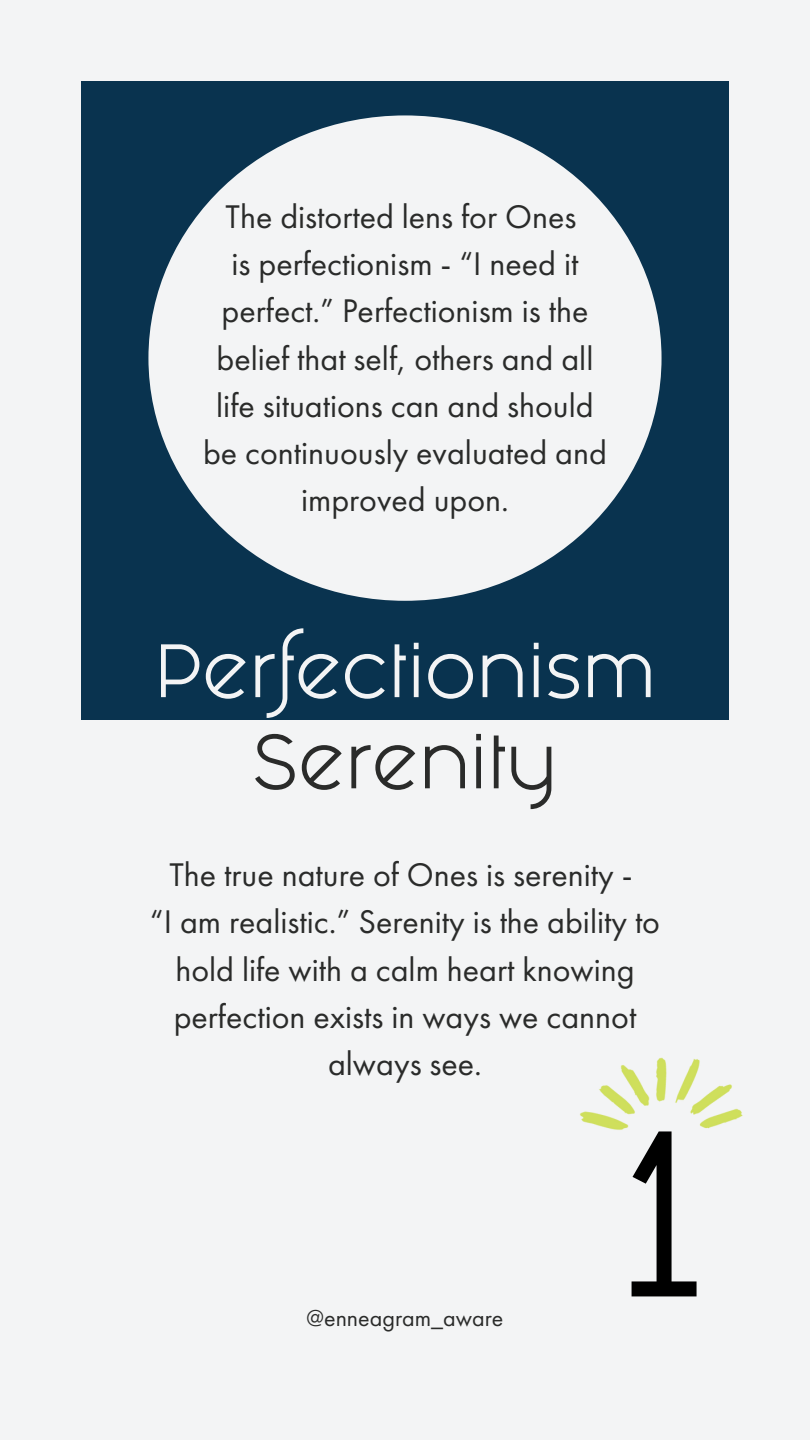
<style>
.page{position:relative;width:810px;height:1440px;background:#f3f4f5}
.page>*{position:absolute;margin:0;border:0;box-sizing:border-box;transform-origin:0 0}
.t1{font:200px "Fashion Fetish";color:#000}
.t2{font:64px "Fashion Fetish";color:#f3f4f5}
.t3{font:64px "Fashion Fetish";color:#2a2b2a}
.t4{font:34px/47.2px "Futura PT";color:#2a2b2a;text-align:center}
.t5{font:24px "Futura PT";color:#2a2b2a}
</style>
<div class="page">
<div style="left:81px;top:81px;width:648px;height:639px;background:#09334f"></div>
<img style="left:580px;top:1057px;width:163px;height:73px">
<div style="left:148px;top:115px;width:514px;height:486px;background:#f3f4f5;border-radius:50%"></div>
<h1 class="t4" style="left:203px;top:193px;width:405px">The distorted lens for Ones<br>is perfectionism - “I need it perfect.” Perfectionism is the belief that self, others and all life situations can and should be continuously evaluated and improved upon.</h1>
<h1 class="t2" style="left:155px;top:659px;width:502px">Perfectionism</h1>
<h2 class="t3" style="left:252px;top:750px;width:307px">Serenity</h2>
<p class="t4" style="left:150px;top:851px;width:512px">The true nature of Ones is serenity -<br>“I am realistic.” Serenity is the ability to hold life with a calm heart knowing perfection exists in ways we cannot always see.</p>
<p class="t5" style="left:307px;top:1302px;width:198px">@enneagram_aware</p>
<p class="t1" style="left:622px;top:1176px;width:81px">1</p>
</div>
